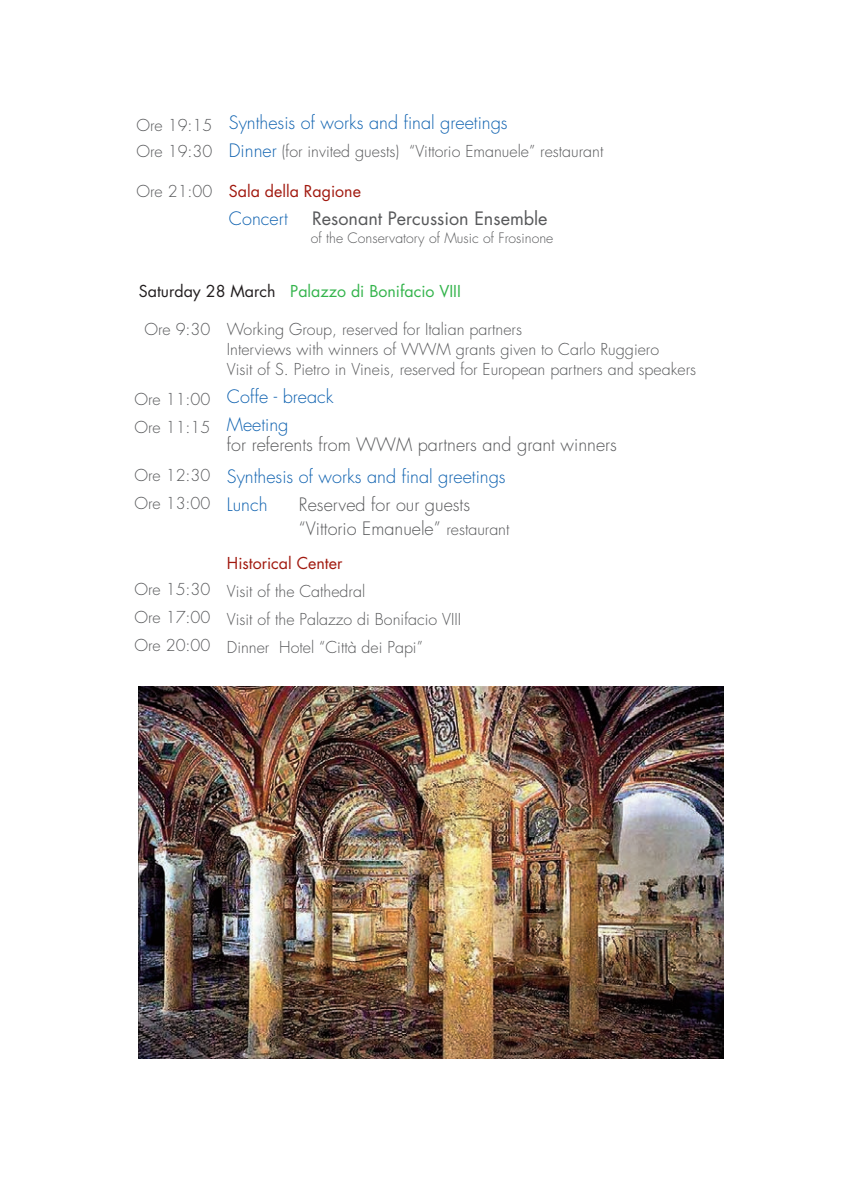
<style>
.page{position:relative;width:851px;height:1191px;background:#fff}
.page>*{position:absolute;margin:0;border:0;box-sizing:border-box;transform-origin:0 0}
.t1{font:300 18px/28px "Futura Std";color:#0f62b0}
.t2{font:300 18px/24px "Futura Std";color:#57585a}
.t3{font:18px "Futura Std";color:#57585a}
.t4{font:300 16px/28px "Futura Std";color:#57585a}
.t5{font:16px "Futura Std";color:#34b44c}
.t6{font:16px "Futura Std";color:#a1190f}
.t7{font:300 14px "Futura Std";color:#57585a}
.s1{font-size:18px;color:#0f62b0}
.s2{color:#231f20}
.s3{font-size:16px}
</style>
<div class="page">
<img style="left:138px;top:686px;width:585px;height:372px">
<p class="t4" style="left:136px;top:113px;width:77px;line-height:26px">Ore 19:15<br>Ore 19:30</p>
<p class="t4" style="left:136px;top:178px;width:77px">Ore 21:00</p>
<p class="t1" style="left:229px;top:109px;width:280px">Synthesis of works and final greetings</p>
<p class="t4" style="left:229px;top:138px;width:376px"><span class="s1">Dinner</span> (for invited guests) “Vittorio Emanuele” restaurant</p>
<p class="t6" style="left:229px;top:182px;width:134px">Sala della Ragione</p>
<p class="t1" style="left:229px;top:205px;width:60px">Concert</p>
<p class="t3" style="left:312px;top:208px;width:237px">Resonant Percussion Ensemble</p>
<p class="t7" style="left:311px;top:231px;width:244px">of the Conservatory of Music of Frosinone</p>
<p class="t5" style="left:139px;top:282px;width:323px"><span class="s2">Saturday 28 March</span> Palazzo di Bonifacio VIII</p>
<p class="t4" style="left:227px;top:321px;width:470px;line-height:20px">Working Group, reserved for Italian partners<br>Interviews with winners of WWM grants given to Carlo Ruggiero<br>Visit of S. Pietro in Vineis, reserved for European partners and speakers</p>
<p class="t1" style="left:227px;top:384px;width:108px">Coffe - breack<br>Meeting</p>
<p class="t2" style="left:227px;top:434px;width:391px">for referents from WWM partners and grant winners</p>
<p class="t1" style="left:227px;top:464px;width:280px">Synthesis of works and final greetings<br>Lunch</p>
<p class="t4" style="left:144px;top:317px;width:67px">Ore 9:30</p>
<p class="t4" style="left:134px;top:387px;width:77px">Ore 11:00<br>Ore 11:15</p>
<p class="t4" style="left:134px;top:463px;width:77px">Ore 12:30<br>Ore 13:00</p>
<p class="t2" style="left:299px;top:494px;width:212px">Reserved for our guests “Vittorio Emanuele” <span class="s3">restaurant</span></p>
<p class="t6" style="left:227px;top:554px;width:117px">Historical Center</p>
<p class="t4" style="left:227px;top:579px;width:236px">Visit of the Cathedral<br>Visit of the Palazzo di Bonifacio VIII<br>Dinner Hotel “Città dei Papi”</p>
<p class="t4" style="left:134px;top:577px;width:77px;text-align:justify">Ore 15:30<br>Ore 17:00<br>Ore 20:00</p>
</div>
